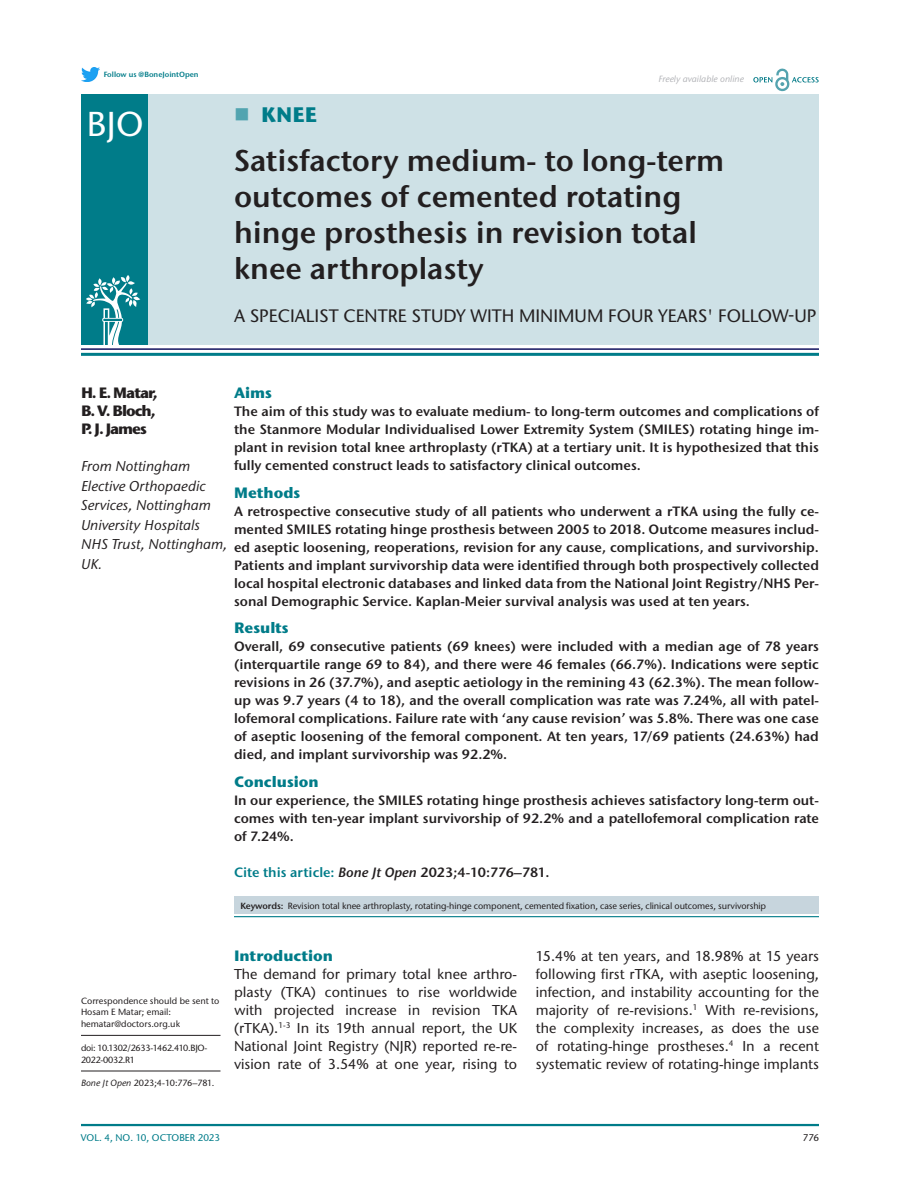
<style>
.page{position:relative;width:918px;height:1188px;background:#fff}
.page>*{position:absolute;margin:0;border:0;box-sizing:border-box;transform-origin:0 0}
.t1{font:500 34.5px "Stone Sans ITC Pro";color:#fff}
.t2{font:600 30px/36px "Stone Sans ITC Pro";color:#231f20}
.t3{font:700 21px "Stone Sans ITC Pro";color:#007c89}
.t4{font:500 18px "Stone Sans ITC Pro";color:#231f20}
.t5{font:700 15px "Stone Sans ITC Pro";color:#007c89}
.t6{font:700 15px/18px "Stone Sans ITC Pro";letter-spacing:-.07em;color:#231f20}
.t7{font:500 14.25px/18px "Stone Sans ITC Pro";color:#231f20;text-align:justify}
.t8{font:italic 500 14.25px/19.5px "Stone Sans ITC Pro";color:#231f20}
.t9{font:600 13.5px/18px "Stone Sans ITC Pro";color:#231f20;text-align:justify}
.t10{font:500 9.75px "Stone Sans ITC Pro";color:#007c89}
.t11{font:500 9.75px "Stone Sans ITC Pro";color:#231f20}
.t12{font:500 9px/12px "Stone Sans ITC Pro";letter-spacing:-.01em;color:#231f20}
.t13{font:500 9px/12px "Stone Sans ITC Pro";letter-spacing:-.03em;color:#231f20}
.t14{font:italic 500 9px "Stone Sans ITC Pro";color:#b2b3b7}
.t15{font:600 7.5px "Stone Sans ITC Pro";color:#007c89}
.s1{font-style:italic}
.s2{color:#007c89}
.s3{font-weight:600}
</style>
<div class="page">
<hr style="left:81px;top:1124px;width:738px;height:2px;background:#007c89">
<img style="left:81px;top:67px;width:18px;height:15px">
<svg style="left:753px;top:69px;width:66px;height:22px"></svg>
<div style="left:234px;top:896px;width:585px;height:18px;background:#c7d5dd"></div>
<hr style="left:81px;top:348px;width:738px;height:2px;background:#11125f">
<hr style="left:81px;top:353px;width:738px;height:3px;background:#007c89">
<div style="left:81px;top:94px;width:738px;height:251px;background:#cee1e6"></div>
<div style="left:81px;top:95px;width:66px;height:250px;background:#007c89"></div>
<svg style="left:86px;top:275px;width:54px;height:70px"></svg>
<hr style="left:81px;top:1035px;width:139px;height:1px;background:#231f20">
<hr style="left:81px;top:1071px;width:139px;height:1px;background:#231f20">
<hr style="left:234px;top:916px;width:585px;height:1px;background:#007c89">
<p class="t15" style="left:104px;top:70px;width:97px">Follow us @BoneJointOpen</p>
<h1 class="t1" style="left:87px;top:103px;width:58px">BJO</h1>
<p class="t14" style="left:658px;top:73px;width:87px">Freely available online</p>
<h3 class="t3" style="left:261px;top:101px;width:58px">KNEE</h3>
<h2 class="t2" style="left:234px;top:142px;width:492px">Satisfactory medium- to long-term outcomes of cemented rotating hinge prosthesis in revision total knee arthroplasty</h2>
<h3 class="t4" style="left:234px;top:305px;width:584px">A SPECIALIST CENTRE STUDY WITH MINIMUM FOUR YEARS' FOLLOW-UP</h3>
<p class="t6" style="left:81px;top:384px;width:78px">H. E. Matar,<br>B. V. Bloch,<br>P. J. James</p>
<p class="t8" style="left:81px;top:457px;width:148px">From Nottingham<br>Elective Orthopaedic<br>Services, Nottingham<br>University Hospitals<br>NHS Trust, Nottingham,<br>UK.</p>
<p class="t12" style="left:81px;top:994px;width:140px">Correspondence should be sent to<br>Hosam E Matar; email: hematar@doctors.org.uk</p>
<p class="t13" style="left:81px;top:1042px;width:128px">doi: 10.1302/2633-1462.410.BJO-<br>2022-0032.R1</p>
<p class="t12" style="left:81px;top:1077px;width:135px"><span class="s1">Bone Jt Open</span> 2023;4-10:776–781.</p>
<p class="t5" style="left:234px;top:383px;width:39px">Aims</p>
<p class="t9" style="left:234px;top:402px;width:586px">The aim of this study was to evaluate medium- to long-term outcomes and complications of the Stanmore Modular Individualised Lower Extremity System (SMILES) rotating hinge im&shy;plant in revision total knee arthroplasty (rTKA) at a tertiary unit. It is hypothesized that this fully cemented construct leads to satisfactory clinical outcomes.</p>
<p class="t5" style="left:234px;top:483px;width:68px">Methods</p>
<p class="t9" style="left:234px;top:502px;width:586px">A retrospective consecutive study of all patients who underwent a rTKA using the fully ce&shy;mented SMILES rotating hinge prosthesis between 2005 to 2018. Outcome measures includ&shy;ed aseptic loosening, reoperations, revision for any cause, complications, and survivorship.<br>Patients and implant survivorship data were identified through both prospectively collected local hospital electronic databases and linked data from the National Joint Registry/NHS Per&shy;sonal Demographic Service. Kaplan-Meier survival analysis was used at ten years.</p>
<p class="t5" style="left:234px;top:618px;width:56px">Results</p>
<p class="t9" style="left:234px;top:638px;width:587px">Overall, 69 consecutive patients (69 knees) were included with a median age of 78 years (interquartile range 69 to 84), and there were 46 females (66.7%). Indications were septic revisions in 26 (37.7%), and aseptic aetiology in the remining 43 (62.3%). The mean follow&shy;up was 9.7 years (4 to 18), and the overall complication was rate was 7.24%, all with patel&shy;lofemoral complications. Failure rate with ‘any cause revision’ was 5.8%. There was one case of aseptic loosening of the femoral component. At ten years, 17/69 patients (24.63%) had died, and implant survivorship was 92.2%.</p>
<p class="t5" style="left:234px;top:772px;width:86px">Conclusion</p>
<p class="t9" style="left:234px;top:791px;width:586px">In our experience, the SMILES rotating hinge prosthesis achieves satisfactory long-term out&shy;comes with ten-year implant survivorship of 92.2% and a patellofemoral complication rate of 7.24%.</p>
<p class="t9" style="left:234px;top:863px;width:317px"><span class="s2">Cite this article:</span> <span class="s1">Bone Jt Open</span> 2023;4-10:776–781.</p>
<p class="t12" style="left:240px;top:899px;width:527px"><span class="s3">Keywords:</span> Revision total knee arthroplasty, rotating-hinge component, cemented fixation, case series, clinical outcomes, survivorship</p>
<p class="t5" style="left:234px;top:946px;width:100px">Introduction</p>
<p class="t7" style="left:234px;top:965px;width:285px">The demand for primary total knee arthro&shy;plasty (TKA) continues to rise worldwide with projected increase in revision TKA (rTKA).<sup>1-3</sup> In its 19th annual report, the UK National Joint Registry (NJR) reported re-re&shy;vision rate of 3.54% at one year, rising to</p>
<p class="t7" style="left:536px;top:947px;width:285px">15.4% at ten years, and 18.98% at 15 years following first rTKA, with aseptic loosening, infection, and instability accounting for the majority of re-revisions.<sup>1</sup> With re-revisions, the complexity increases, as does the use of rotating-hinge prostheses.<sup>4</sup> In a recent systematic review of rotating-hinge implants</p>
<p class="t10" style="left:81px;top:1132px;width:141px">VOL. 4, NO. 10, OCTOBER 2023</p>
<p class="t11" style="left:803px;top:1132px;width:18px">776</p>
</div>
